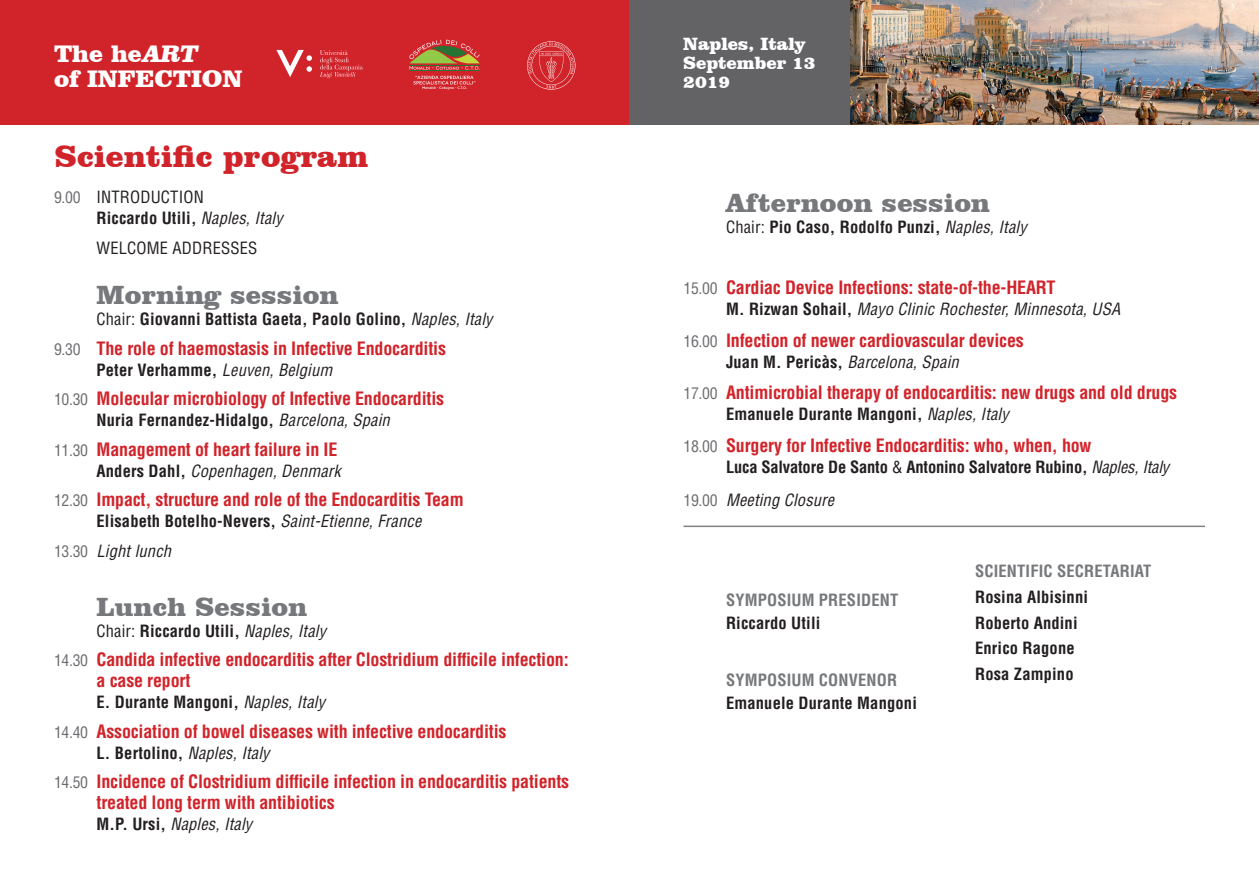
<style>
.page{position:relative;width:1259px;height:893px;background:#fff}
.page>*{position:absolute;margin:0;border:0;box-sizing:border-box;transform-origin:0 0}
.t1{font:900 31.5px "Clarendon BT";letter-spacing:.01em;color:#d1232a}
.t2{font:900 27px "Clarendon BT";letter-spacing:.01em;color:#76787b}
.t3{font:900 24.6px/25.5px "Clarendon BT";color:#fff}
.t4{font:900 18.15px/18.8px "Clarendon BT";color:#fff}
.t5{font:700 condensed 18px/21px "Helvetica LT Std";letter-spacing:-.01em;color:#d1232a}
.t6{font:700 condensed 16.5px/25.7px "Helvetica LT Std";letter-spacing:.01em;color:#231f20}
.t7{font:italic condensed 16.5px/29.5px "Helvetica LT Std";letter-spacing:.01em;color:#231f20}
.t8{font:700 condensed 16.5px/33.2px "Helvetica LT Std";letter-spacing:-.01em;color:#231f20}
.t9{font:700 condensed 16.5px "Helvetica LT Std";letter-spacing:.01em;color:#76787b}
.t10{font:condensed 16.5px "Helvetica LT Std";letter-spacing:.01em;color:#231f20}
.s1{font-style:italic}
.s2{font-weight:400;font-size:15.75px;color:#6c6d70}
.s3{font-weight:400}
.s4{font-weight:400;font-style:italic}
.s5{font-weight:700;font-style:normal}
.s6{font-style:normal;font-size:15.75px;color:#6c6d70}
</style>
<div class="page">
<div style="left:0;top:0;width:629px;height:124px;background:#d1232a"></div>
<div style="left:629px;top:0;width:221px;height:124px;background:#636366"></div>
<img style="left:850px;top:0;width:409px;height:124px">
<hr style="left:409px;top:70px;width:71px;height:1px;background:#267434">
<svg style="left:409px;top:40px;width:71px;height:30px"></svg>
<svg style="left:413px;top:76px;width:62px;height:14px"></svg>
<svg style="left:276px;top:50px;width:36px;height:27px"></svg>
<svg style="left:320px;top:50px;width:43px;height:28px"></svg>
<svg style="left:527px;top:41px;width:48px;height:49px"></svg>
<hr style="left:683px;top:526px;width:522px;height:1px;background:#808285">
<h3 class="t3" style="left:54px;top:40px;width:190px">The he<span class="s1">ART<br></span>of INFECTION</h3>
<h1 class="t1" style="left:55px;top:136px;width:315px">Scientific program</h1>
<p class="t6" style="left:97px;top:187px;width:188px;line-height:21px;text-indent:-43px"><span class="s2">9.00</span> <span class="s3">INTRODUCTION<br></span>Riccardo Utili, <span class="s4">Naples, Italy</span></p>
<p class="t10" style="left:97px;top:237px;width:162px">WELCOME ADDRESSES</p>
<h2 class="t2" style="left:97px;top:278px;width:243px">Morning session</h2>
<p class="t6" style="left:97px;top:306px;width:397px"><span class="s3">Chair:</span> Giovanni Battista Gaeta, Paolo Golino, <span class="s4">Naples, Italy</span></p>
<p class="t5" style="left:54px;top:338px;width:393px"><span class="s2">9.30</span> The role of haemostasis in Infective Endocarditis</p>
<p class="t6" style="left:97px;top:357px;width:237px">Peter Verhamme, <span class="s4">Leuven, Belgium</span></p>
<p class="t5" style="left:54px;top:388px;width:392px"><span class="s2">10.30</span> Molecular microbiology of Infective Endocarditis</p>
<p class="t6" style="left:97px;top:407px;width:295px">Nuria Fernandez-Hidalgo, <span class="s4">Barcelona, Spain</span></p>
<p class="t5" style="left:54px;top:439px;width:285px"><span class="s2">11.30</span> Management of heart failure in IE</p>
<p class="t7" style="left:97px;top:456px;width:246px"><span class="s5">Anders Dahl,</span> Copenhagen, Denmark</p>
<p class="t5" style="left:54px;top:489px;width:411px"><span class="s2">12.30</span> Impact, structure and role of the Endocarditis Team</p>
<p class="t7" style="left:54px;top:507px;width:369px;text-indent:43px"><span class="s5">Elisabeth Botelho-Nevers,</span> Saint-Etienne, France<br><span class="s6">13.30</span> Light lunch</p>
<h2 class="t2" style="left:97px;top:590px;width:212px">Lunch Session</h2>
<p class="t6" style="left:97px;top:618px;width:231px"><span class="s3">Chair:</span> Riccardo Utili, <span class="s4">Naples, Italy</span></p>
<p class="t5" style="left:97px;top:649px;width:473px;text-indent:-43px"><span class="s2">14.30</span> Candida infective endocarditis after Clostridium difficile infection: a case report</p>
<p class="t6" style="left:97px;top:689px;width:230px">E. Durante Mangoni, <span class="s4">Naples, Italy</span></p>
<p class="t5" style="left:54px;top:721px;width:454px"><span class="s2">14.40</span> Association of bowel diseases with infective endocarditis</p>
<p class="t6" style="left:97px;top:740px;width:174px">L. Bertolino, <span class="s4">Naples, Italy</span></p>
<p class="t5" style="left:97px;top:771px;width:474px;text-indent:-43px"><span class="s2">14.50</span> Incidence of Clostridium difficile infection in endocarditis patients treated long term with antibiotics</p>
<p class="t7" style="left:97px;top:810px;width:157px"><span class="s5">M.P. Ursi,</span> Naples, Italy</p>
<p class="t4" style="left:683px;top:34px;width:134px">Naples, Italy<br>September 13<br>2019</p>
<h2 class="t2" style="left:726px;top:186px;width:265px">Afternoon session</h2>
<p class="t6" style="left:726px;top:214px;width:302px"><span class="s3">Chair:</span> Pio Caso, Rodolfo Punzi, <span class="s4">Naples, Italy</span></p>
<p class="t5" style="left:683px;top:277px;width:373px"><span class="s2">15.00</span> Cardiac Device Infections: state-of-the-HEART</p>
<p class="t7" style="left:726px;top:294px;width:396px"><span class="s5">M. Rizwan Sohail,</span> Mayo Clinic Rochester, Minnesota, USA</p>
<p class="t5" style="left:683px;top:329px;width:342px"><span class="s2">16.00</span> Infection of newer cardiovascular devices</p>
<p class="t7" style="left:726px;top:347px;width:234px"><span class="s5">Juan M. Pericàs,</span> Barcelona, Spain</p>
<p class="t5" style="left:683px;top:382px;width:495px"><span class="s2">17.00</span> Antimicrobial therapy of endocarditis: new drugs and old drugs</p>
<p class="t6" style="left:726px;top:401px;width:284px">Emanuele Durante Mangoni, <span class="s4">Naples, Italy</span></p>
<p class="t5" style="left:683px;top:435px;width:410px"><span class="s2">18.00</span> Surgery for Infective Endocarditis: who, when, how</p>
<p class="t8" style="left:683px;top:450px;width:487px;text-indent:43px">Luca Salvatore De Santo <span class="s3">&amp;</span> Antonino Salvatore Rubino, <span class="s4">Naples, Italy<br></span><span class="s2">19.00</span> <span class="s4">Meeting Closure</span></p>
<p class="t9" style="left:726px;top:590px;width:174px">SYMPOSIUM PRESIDENT</p>
<p class="t6" style="left:726px;top:610px;width:96px">Riccardo Utili</p>
<p class="t9" style="left:726px;top:670px;width:173px">SYMPOSIUM CONVENOR</p>
<p class="t6" style="left:726px;top:690px;width:192px">Emanuele Durante Mangoni</p>
<p class="t9" style="left:975px;top:561px;width:178px">SCIENTIFIC SECRETARIAT</p>
<p class="t6" style="left:975px;top:584px;width:114px">Rosina Albisinni<br>Roberto Andini<br>Enrico Ragone<br>Rosa Zampino</p>
</div>
